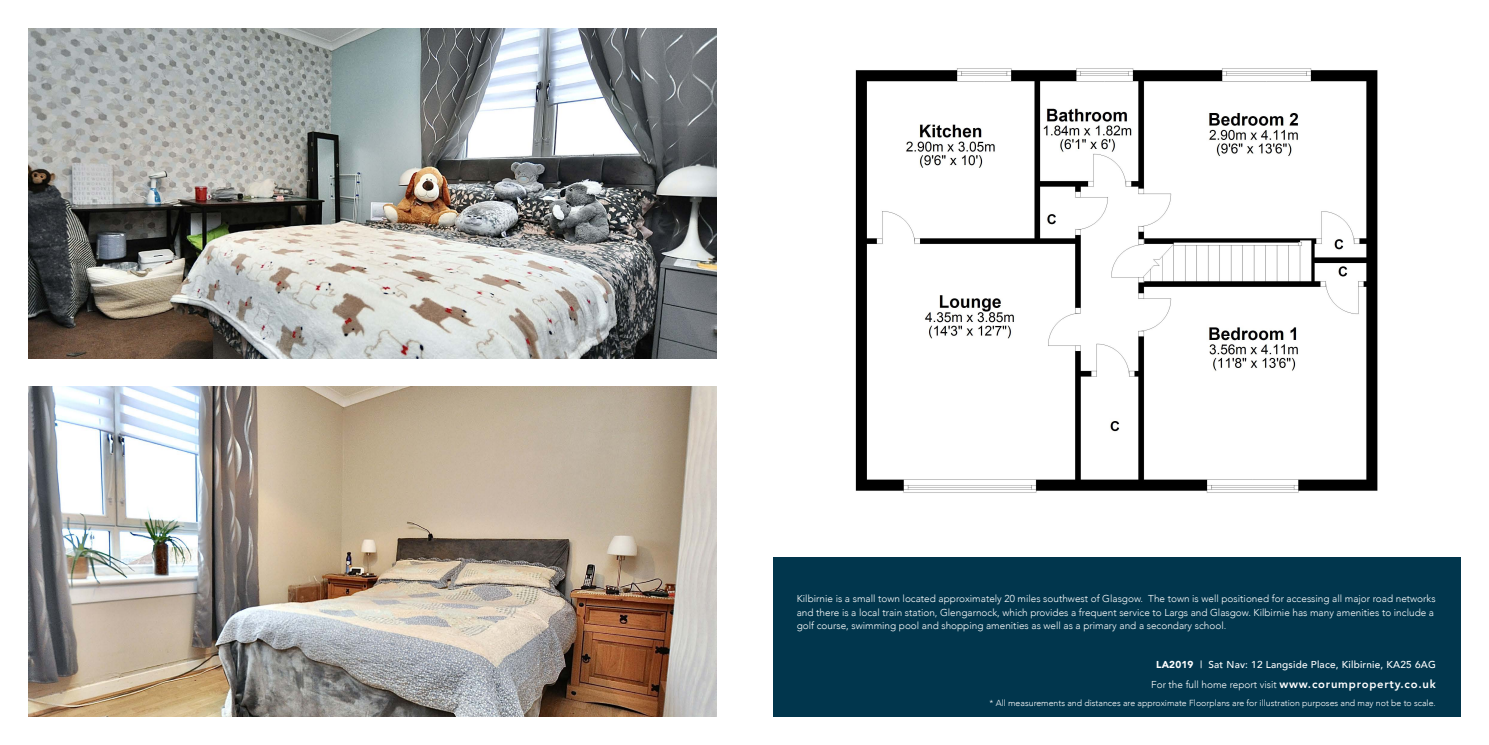
<style>
.page{position:relative;width:1489px;height:745px;background:#fff}
.page>*{position:absolute;margin:0;border:0;box-sizing:border-box;transform-origin:0 0}
.t1{font:300 10px/13.8px "Avenir";color:#fff}
.t2{font:500 10px/20px "Avenir";letter-spacing:.02em;color:#fff;text-align:center}
.t3{font:300 8.75px "Avenir";color:#fff}
.s1{font-weight:900}
.s2{font-weight:300}
.s3{font-weight:800;font-size:11.25px}
</style>
<div class="page">
<img style="left:28px;top:28px;width:688px;height:330px">
<img style="left:28px;top:386px;width:688px;height:330px">
<img style="left:855px;top:68px;width:523px;height:425px">
<div style="left:772px;top:556px;width:688px;height:160px;background:#01364d"></div>
<p class="t1" style="left:796px;top:591px;width:640px">Kilbirnie is a small town located approximately 20 miles southwest of Glasgow. The town is well positioned for accessing all major road networks and there is a local train station, Glengarnock, which provides a frequent service to Largs and Glasgow. Kilbirnie has many amenities to include a golf course, swimming pool and shopping amenities as well as a primary and a secondary school.</p>
<p class="t2" style="left:1151px;top:653px;width:286px"><span class="s1">LA2019</span> | Sat Nav: 12 Langside Place, Kilbirnie, KA25 6AG<br><span class="s2">For the full home report visit</span> <span class="s3">www.corumproperty.co.uk</span></p>
<p class="t3" style="left:989px;top:697px;width:448px">* All measurements and distances are approximate Floorplans are for illustration purposes and may not be to scale.</p>
</div>
